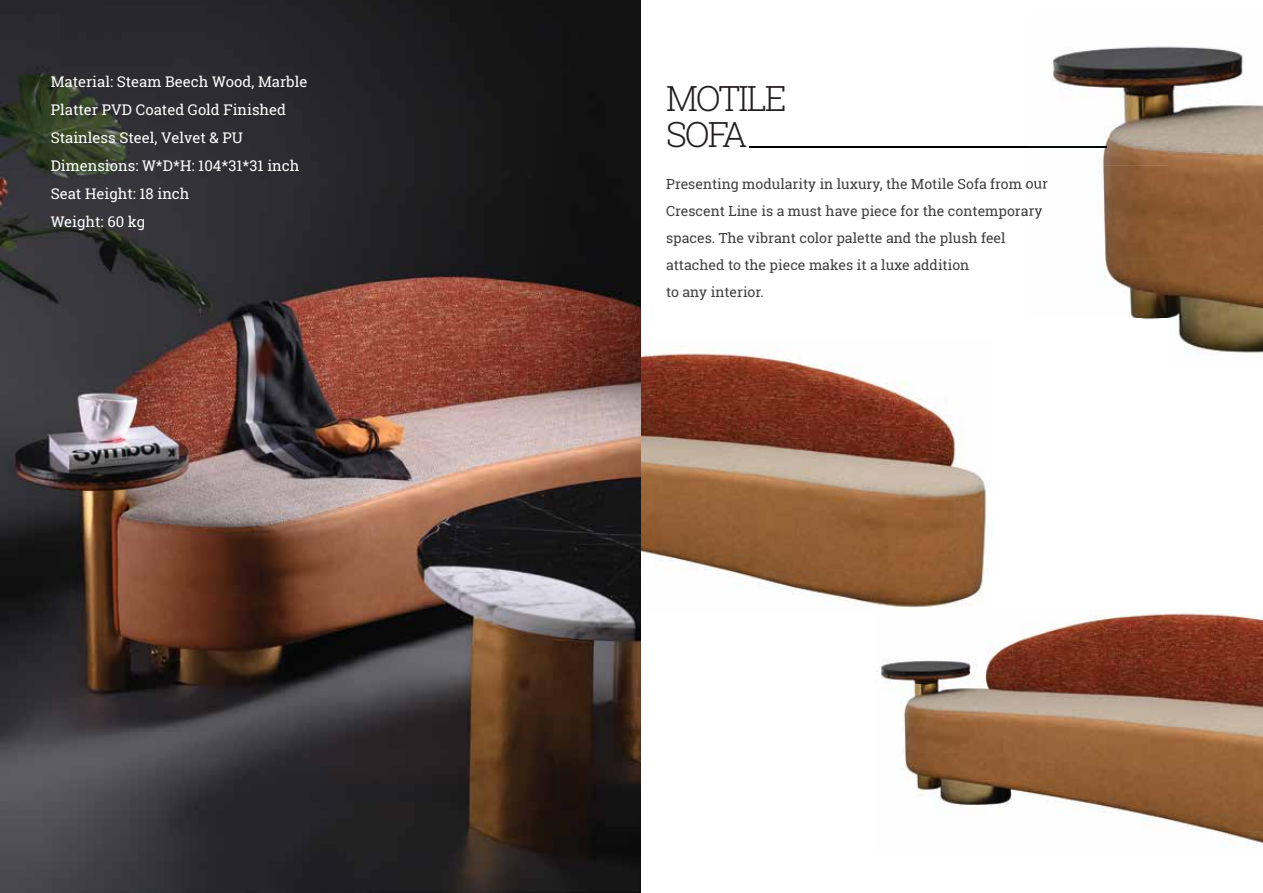
<style>
.page{position:relative;width:1263px;height:893px;background:#fff}
.page>*{position:absolute;margin:0;border:0;box-sizing:border-box;transform-origin:0 0}
.t1{font:300 34.95px/36.5px "Roboto Slab";letter-spacing:-.06em;color:#231f20}
.t2{font:14.85px/28px "Roboto Slab";color:#fff}
.t3{font:14.1px/27.2px "Roboto Slab";color:#3f3f3f}
</style>
<div class="page">
<img style="left:640px;top:338px;width:348px;height:276px">
<img style="left:0;top:0;width:640px;height:893px">
<hr style="left:749px;top:146px;width:358px;height:1px;background:#000">
<img style="left:875px;top:610px;width:388px;height:238px">
<img style="left:1027px;top:46px;width:236px;height:309px">
<img style="left:1027px;top:146px;width:80px;height:1px">
<img style="left:1027px;top:178px;width:21px;height:14px">
<img style="left:1027px;top:205px;width:15px;height:14px">
<p class="t2" style="left:51px;top:67px;width:258px">Material: Steam Beech Wood, Marble<br>Platter PVD Coated Gold Finished<br>Stainless Steel, Velvet &amp; PU<br>Dimensions: W*D*H: 104*31*31 inch<br>Seat Height: 18 inch<br>Weight: 60 kg</p>
<h1 class="t1" style="left:666px;top:79px;width:122px">MOTILE<br>SOFA</h1>
<p class="t3" style="left:666px;top:170px;width:383px">Presenting modularity in luxury, the Motile Sofa from our Crescent Line is a must have piece for the contemporary spaces. The vibrant color palette and the plush feel attached to the piece makes it a luxe addition<br>to any interior.</p>
</div>
